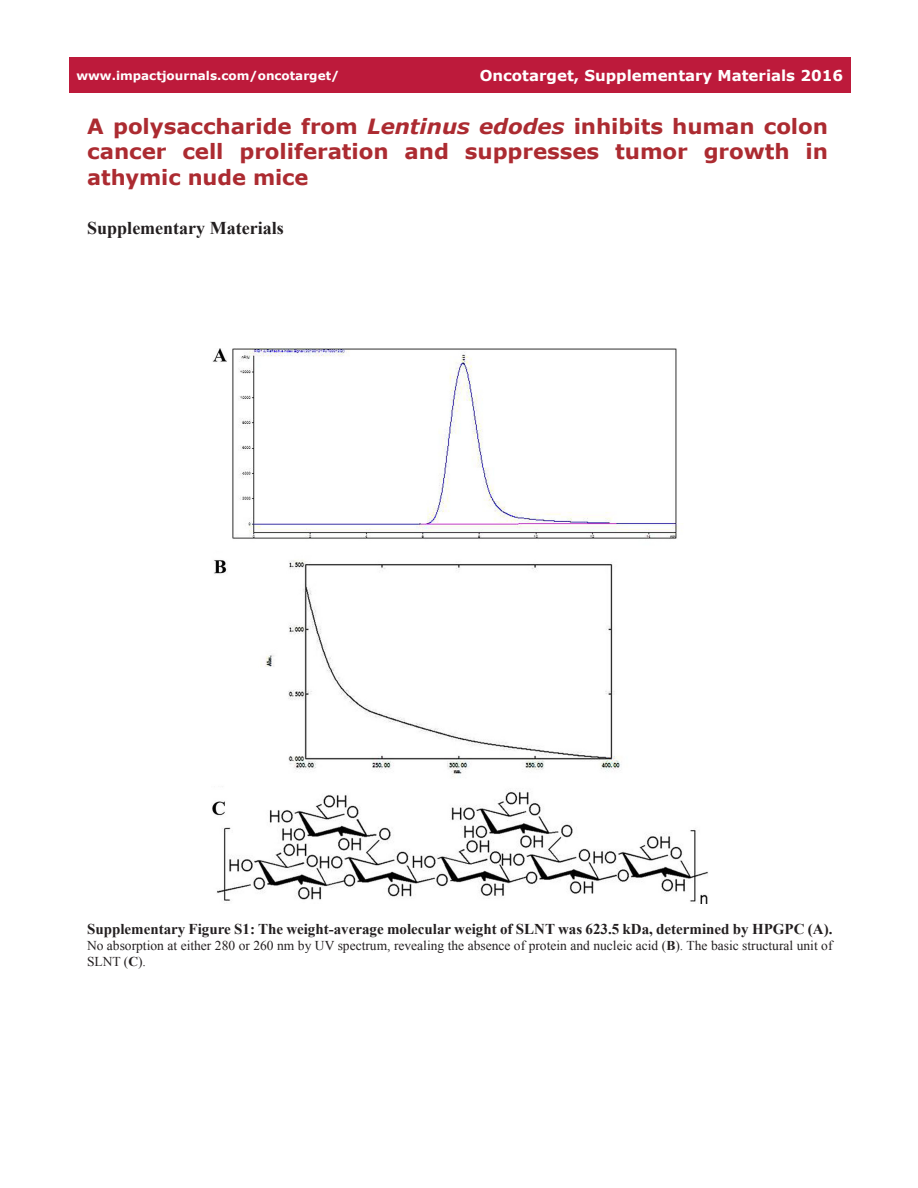
<style>
.page{position:relative;width:918px;height:1188px;background:#fff}
.page>*{position:absolute;margin:0;border:0;box-sizing:border-box;transform-origin:0 0}
.t1{font:700 21px/25.2px "Verdana";letter-spacing:-.005em;color:#ac2b31;text-align:justify}
.t2{font:700 18px "Times New Roman";color:#231f20}
.FigureText{font:700 15px "Times New Roman";color:#231f20}
.t3{font:700 15px "Verdana";color:#fff}
.FigureText-2{font:13.5px/16.2px "Times New Roman";color:#231f20}
.t4{font:700 12px "Verdana";color:#fff}
.s1{font-style:italic}
.s2{font-weight:700}
</style>
<div class="page">
<div style="left:69px;top:57px;width:781px;height:36px;background:#bd1a3b"></div>
<img style="left:211px;top:348px;width:497px;height:556px">
<p class="t4" style="left:76px;top:67px;width:264px">www.impactjournals.com/oncotarget/</p>
<p class="t3" style="left:480px;top:65px;width:365px">Oncotarget, Supplementary Materials 2016</p>
<p class="t1" style="left:87px;top:114px;width:742px">A polysaccharide from <span class="s1">Lentinus edodes</span> inhibits human colon cancer cell proliferation and suppresses tumor growth in athymic nude mice</p>
<p class="t2" style="left:87px;top:216px;width:198px">Supplementary Materials</p>
<p class="FigureText" style="left:87px;top:919px;width:747px">Supplementary Figure S1: The weight-average molecular weight of SLNT was 623.5 kDa, determined by HPGPC (A).</p>
<p class="FigureText-2" style="left:87px;top:937px;width:747px">No absorption at either 280 or 260 nm by UV spectrum, revealing the absence of protein and nucleic acid (<span class="s2">B</span>). The basic structural unit of<br>SLNT (<span class="s2">C</span>).</p>
</div>
